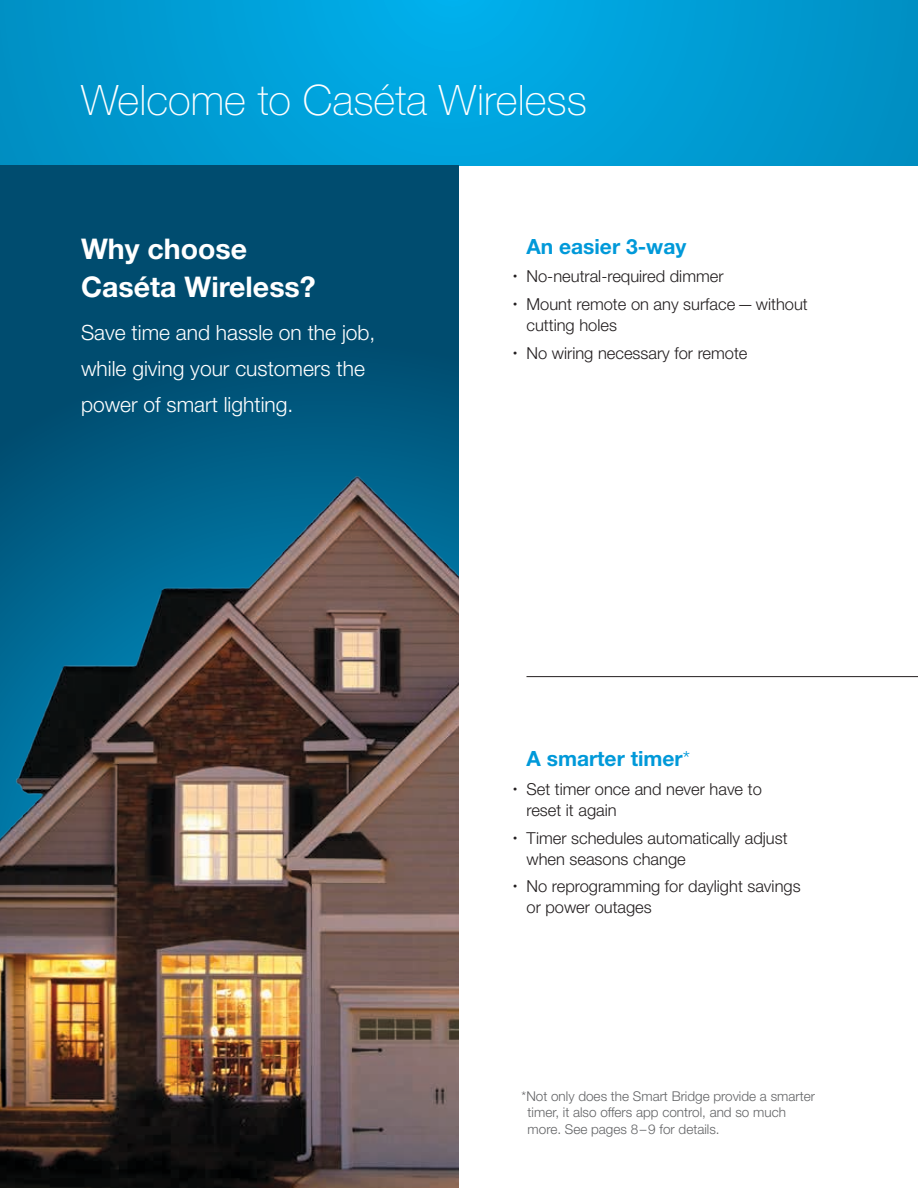
<style>
.page{position:relative;width:918px;height:1188px;background:#fff}
.page>*{position:absolute;margin:0;border:0;box-sizing:border-box;transform-origin:0 0}
.t1{font:100 42px "Helvetica Neue LT Std";color:#fff}
.t2{font:700 28.5px/37.5px "Helvetica Neue LT Std";color:#fff}
.t3{font:300 21px/36px "Helvetica Neue LT Std";color:#fff}
.t4{font:700 21px "Helvetica Neue LT Std";color:#0099d9}
.t5{font:300 16.5px/21px "Helvetica Neue LT Std";color:#231f20}
.t6{font:300 13.5px/16.5px "Helvetica Neue LT Std";color:#636466}
.s1{font-weight:300}
</style>
<div class="page">
<svg style="left:0;top:0;width:918px;height:165px;background:#009dd5"></svg>
<hr style="left:526px;top:676px;width:392px;height:1px;background:#231f20">
<div style="left:0;top:165px;width:459px;height:1023px;background:#004c6f"></div>
<svg style="left:84px;top:387px;width:375px;height:59px;fill:#00577d"></svg>
<img style="left:0;top:446px;width:459px;height:742px">
<h1 class="t1" style="left:81px;top:76px;width:508px">Welcome to Caséta Wireless</h1>
<h2 class="t2" style="left:81px;top:229px;width:236px">Why choose<br>Caséta Wireless?</h2>
<p class="t3" style="left:81px;top:314px;width:296px">Save time and hassle on the job, while giving your customers the power of smart lighting.</p>
<p class="t4" style="left:527px;top:233px;width:161px">An easier 3-way</p>
<p class="t5" style="left:513px;top:266px;width:212px"><sup>•</sup> No-neutral-required dimmer</p>
<p class="t5" style="left:526px;top:293px;width:283px;text-indent:-13px"><sup>•</sup> Mount remote on any surface—without cutting holes</p>
<p class="t5" style="left:513px;top:342px;width:236px"><sup>•</sup> No wiring necessary for remote</p>
<p class="t4" style="left:527px;top:746px;width:165px">A smarter timer<span class="s1">*</span></p>
<p class="t5" style="left:526px;top:778px;width:237px;text-indent:-13px"><sup>•</sup> Set timer once and never have to reset it again</p>
<p class="t5" style="left:526px;top:827px;width:263px;text-indent:-13px"><sup>•</sup> Timer schedules automatically adjust when seasons change</p>
<p class="t5" style="left:526px;top:876px;width:276px;text-indent:-13px"><sup>•</sup> No reprogramming for daylight savings or power outages</p>
<p class="t6" style="left:528px;top:1088px;width:289px;text-indent:-6px">*Not only does the Smart Bridge provide a smarter timer, it also offers app control, and so much more. See pages 8–9 for details.</p>
</div>
